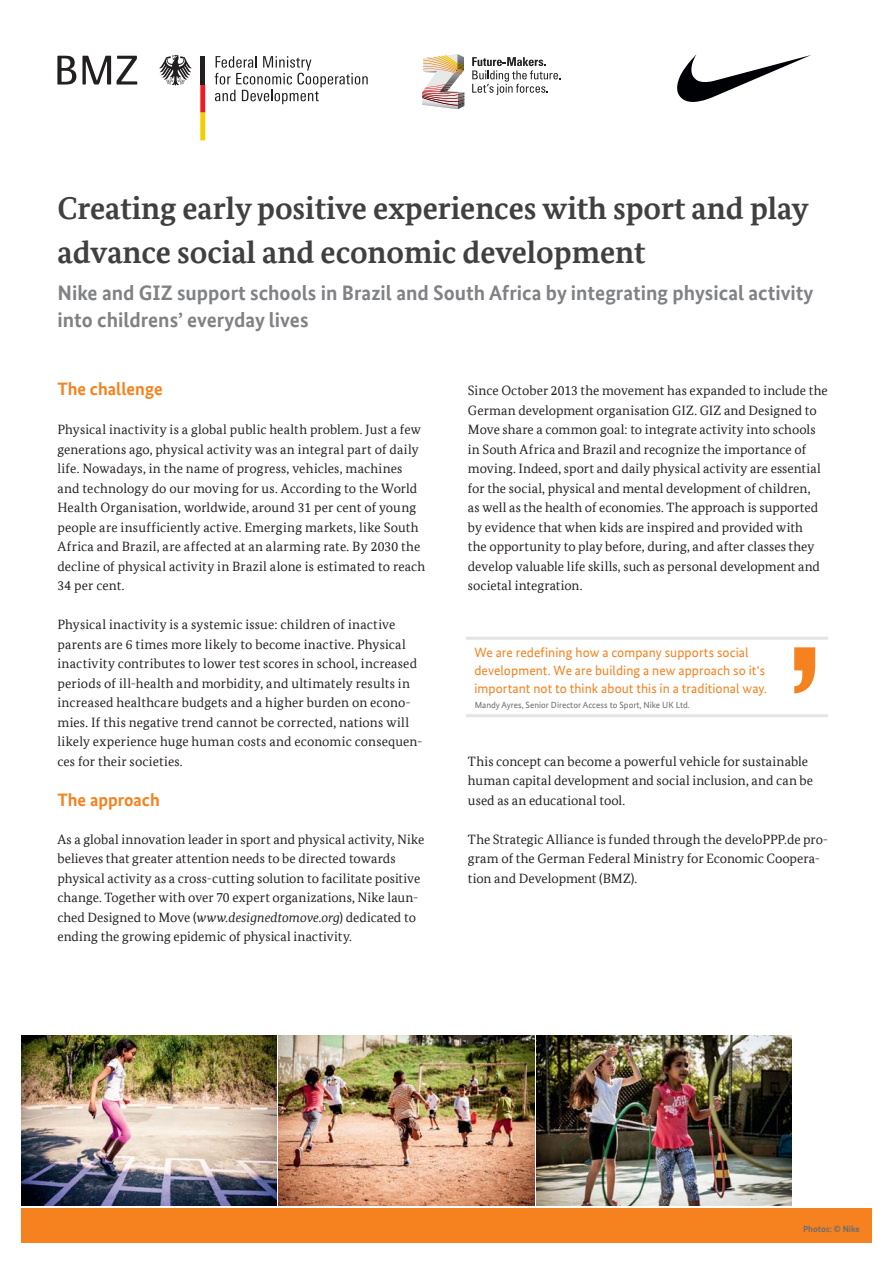
<style>
.page{position:relative;width:893px;height:1263px;background:#fff}
.page>*{position:absolute;margin:0;border:0;box-sizing:border-box;transform-origin:0 0}
.t1{font:700 31.5px/43.5px "Bundes Serif Office T";color:#404041}
.t2{font:700 21px/27px "Bundes Sans Office T";color:#808285}
.t3{font:700 18px "Bundes Sans Office T";color:#f5821f}
.t4{font:13.5px/19.5px "Bundes Serif Office T";letter-spacing:.005em;color:#231f20}
.t5{font:13.5px/18px "Bundes Sans Office T";letter-spacing:.005em;color:#f5821f}
.t6{font:9px "Bundes Sans Office T";color:#6d6e70}
.t7{font:700 9px "Bundes Sans Office T";color:#6d6e70}
.s1{font-style:italic}
</style>
<div class="page">
<div style="left:21px;top:1208px;width:851px;height:34px;background:#f5821f"></div>
<svg style="left:794px;top:647px;width:21px;height:47px"></svg>
<hr style="left:466px;top:637px;width:362px;height:3px;background:#e4e4e7">
<hr style="left:466px;top:714px;width:362px;height:3px;background:#e4e4e7">
<img style="left:21px;top:1035px;width:255px;height:170px">
<img style="left:279px;top:1035px;width:255px;height:170px">
<img style="left:536px;top:1035px;width:255px;height:170px">
<svg style="left:200px;top:84px;width:5px;height:56px"></svg>
<svg style="left:159px;top:55px;width:33px;height:31px"></svg>
<div style="left:200px;top:56px;width:5px;height:28px;background:#231f20"></div>
<svg style="left:57px;top:56px;width:19px;height:29px"></svg>
<svg style="left:82px;top:56px;width:55px;height:29px"></svg>
<svg style="left:215px;top:56px;width:153px;height:48px"></svg>
<svg style="left:472px;top:57px;width:88px;height:38px"></svg>
<svg style="left:422px;top:54px;width:43px;height:55px"></svg>
<svg style="left:677px;top:54px;width:134px;height:48px"></svg>
<h1 class="t1" style="left:57px;top:187px;width:752px">Creating early positive experiences with sport and play advance social and economic development</h1>
<h2 class="t2" style="left:57px;top:280px;width:757px">Nike and GIZ support schools in Brazil and South Africa by integrating physical activity into childrens’ everyday lives</h2>
<h3 class="t3" style="left:57px;top:378px;width:107px">The challenge</h3>
<p class="t4" style="left:57px;top:420px;width:369px">Physical inactivity is a global public health problem. Just a few generations ago, physical activity was an integral part of daily life. Nowadays, in the name of progress, vehicles, machines and technology do our moving for us. According to the World Health Organisation, worldwide, around 31 per cent of young people are insufficiently active. Emerging markets, like South Africa and Brazil, are affected at an alarming rate. By 2030 the decline of physical activity in Brazil alone is estimated to reach 34 per cent.</p>
<p class="t4" style="left:57px;top:615px;width:366px">Physical inactivity is a systemic issue: children of inactive parents are 6 times more likely to become inactive. Physical inactivity contributes to lower test scores in school, increased periods of ill-health and morbidity, and ultimately results in increased healthcare budgets and a higher burden on econo&shy;mies. If this negative trend cannot be corrected, nations will likely experience huge human costs and economic consequen&shy;ces for their societies.</p>
<h3 class="t3" style="left:57px;top:789px;width:104px">The approach</h3>
<p class="t4" style="left:57px;top:829px;width:368px">As a global innovation leader in sport and physical activity, Nike believes that greater attention needs to be directed towards physical activity as a cross-cutting solution to facilitate positive change. Together with over 70 expert organizations, Nike laun&shy;ched Designed to Move (<span class="s1">www.designedtomove.org</span>) dedicated to ending the growing epidemic of physical inactivity.</p>
<p class="t4" style="left:468px;top:381px;width:361px">Since October 2013 the movement has expanded to include the German development organisation GIZ. GIZ and Designed to Move share a common goal: to integrate activity into schools in South Africa and Brazil and recognize the importance of moving. Indeed, sport and daily physical activity are essential for the social, physical and mental development of children,<br>as well as the health of economies. The approach is supported by evidence that when kids are inspired and provided with<br>the opportunity to play before, during, and after classes they develop valuable life skills, such as personal development and societal integration.</p>
<p class="t5" style="left:474px;top:643px;width:294px">We are redefining how a company supports social development. We are building a new approach so it‘s important not to think about this in a traditional way.</p>
<p class="t6" style="left:475px;top:700px;width:217px">Mandy Ayres, Senior Director Access to Sport, Nike UK Ltd.</p>
<p class="t4" style="left:468px;top:751px;width:346px">This concept can become a powerful vehicle for sustainable human capital development and social inclusion, and can be used as an educational tool.</p>
<p class="t4" style="left:468px;top:829px;width:362px">The Strategic Alliance is funded through the develoPPP.de pro&shy;gram of the German Federal Ministry for Economic Coopera&shy;tion and Development (BMZ).</p>
<p class="t7" style="left:803px;top:1223px;width:58px">Photos: © Nike</p>
</div>
